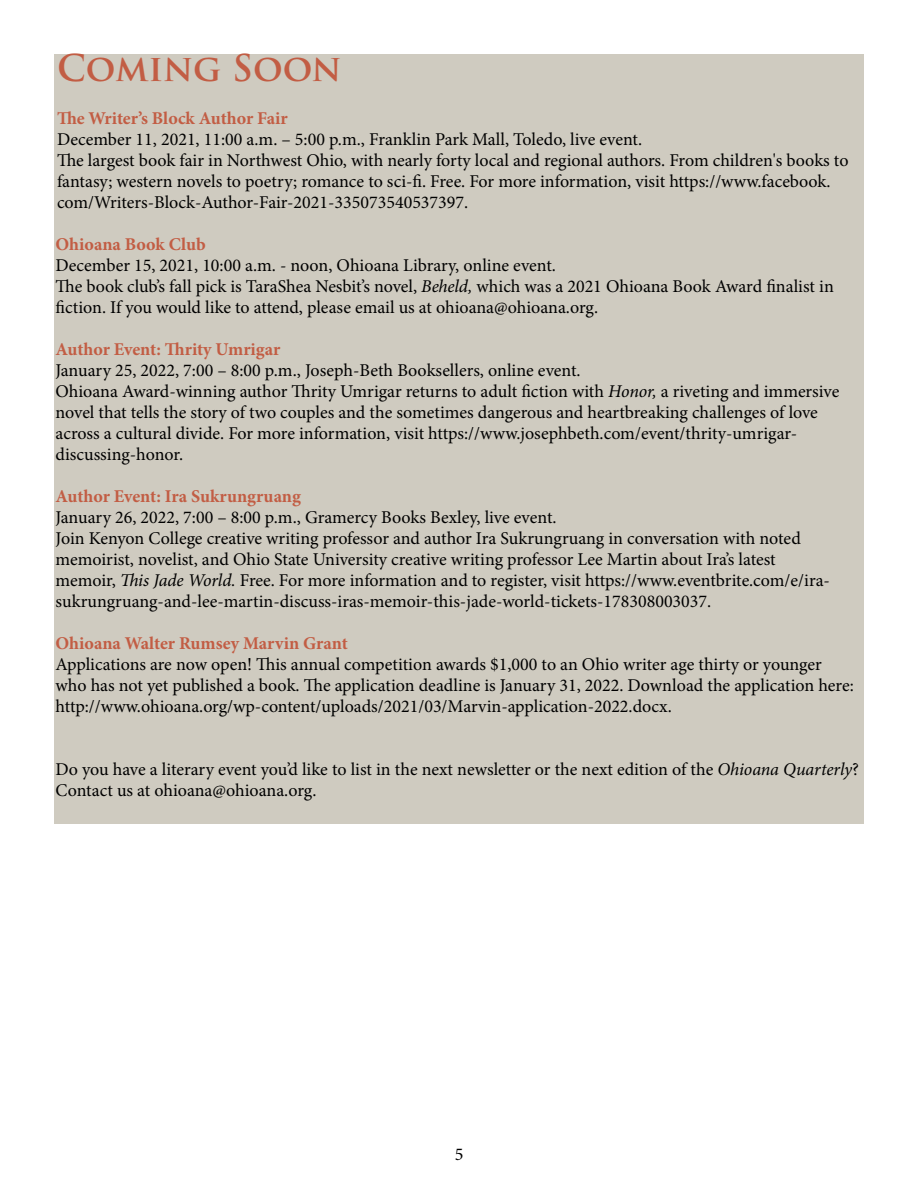
<style>
.page{position:relative;width:918px;height:1188px;background:#fff}
.page>*{position:absolute;margin:0;border:0;box-sizing:border-box;transform-origin:0 0}
.t1{font:700 36px "Trajan Pro";color:#c25d44}
.t2{font:18px/21px "Minion Pro";color:#000}
.t3{font:700 18px "Minion Pro";letter-spacing:-.005em;color:#c25d44}
.s1{font-style:italic}
</style>
<div class="page">
<div style="left:54px;top:54px;width:810px;height:770px;background:#cfcbc0"></div>
<h1 class="t1" style="left:57px;top:46px;width:286px">COMING SOON</h1>
<p class="t3" style="left:57px;top:105px;width:232px">The Writer’s Block Author Fair</p>
<p class="t2" style="left:57px;top:128px;width:793px">December 11, 2021, 11:00 a.m. – 5:00 p.m., Franklin Park Mall, Toledo, live event.<br>The largest book fair in Northwest Ohio, with nearly forty local and regional authors. From children's books to fantasy; western novels to poetry; romance to sci-fi. Free. For more information, visit https://www.facebook. com/Writers-Block-Author-Fair-2021-335073540537397.</p>
<p class="t3" style="left:56px;top:231px;width:152px">Ohioana Book Club</p>
<p class="t2" style="left:56px;top:254px;width:780px">December 15, 2021, 10:00 a.m. - noon, Ohioana Library, online event.<br>The book club’s fall pick is TaraShea Nesbit’s novel, <span class="s1">Beheld,</span> which was a 2021 Ohioana Book Award finalist in fiction. If you would like to attend, please email us at ohioana@ohioana.org.</p>
<p class="t3" style="left:56px;top:336px;width:226px">Author Event: Thrity Umrigar</p>
<p class="t2" style="left:56px;top:359px;width:785px">January 25, 2022, 7:00 – 8:00 p.m., Joseph-Beth Booksellers, online event.<br>Ohioana Award-winning author Thrity Umrigar returns to adult fiction with <span class="s1">Honor,</span> a riveting and immersive novel that tells the story of two couples and the sometimes dangerous and heartbreaking challenges of love across a cultural divide. For more information, visit https://www.josephbeth.com/event/thrity-umrigar&shy;discussing-honor.</p>
<p class="t3" style="left:56px;top:483px;width:247px">Author Event: Ira Sukrungruang</p>
<p class="t2" style="left:56px;top:506px;width:776px">January 26, 2022, 7:00 – 8:00 p.m., Gramercy Books Bexley, live event.<br>Join Kenyon College creative writing professor and author Ira Sukrungruang in conversation with noted memoirist, novelist, and Ohio State University creative writing professor Lee Martin about Ira’s latest memoir, <span class="s1">This Jade World.</span> Free. For more information and to register, visit https://www.eventbrite.com/e/ira&shy;sukrungruang-and-lee-martin-discuss-iras-memoir-this-jade-world-tickets-178308003037.</p>
<p class="t3" style="left:56px;top:630px;width:294px">Ohioana Walter Rumsey Marvin Grant</p>
<p class="t2" style="left:56px;top:654px;width:800px">Applications are now open! This annual competition awards $1,000 to an Ohio writer age thirty or younger who has not yet published a book. The application deadline is January 31, 2022. Download the application here: http://www.ohioana.org/wp-content/uploads/2021/03/Marvin-application-2022.docx.</p>
<p class="t2" style="left:56px;top:759px;width:805px">Do you have a literary event you’d like to list in the next newsletter or the next edition of the <span class="s1">Ohioana Quarterly</span>?<br>Contact us at ohioana@ohioana.org.</p>
<p class="t2" style="left:455px;top:1144px;width:10px">5</p>
</div>
